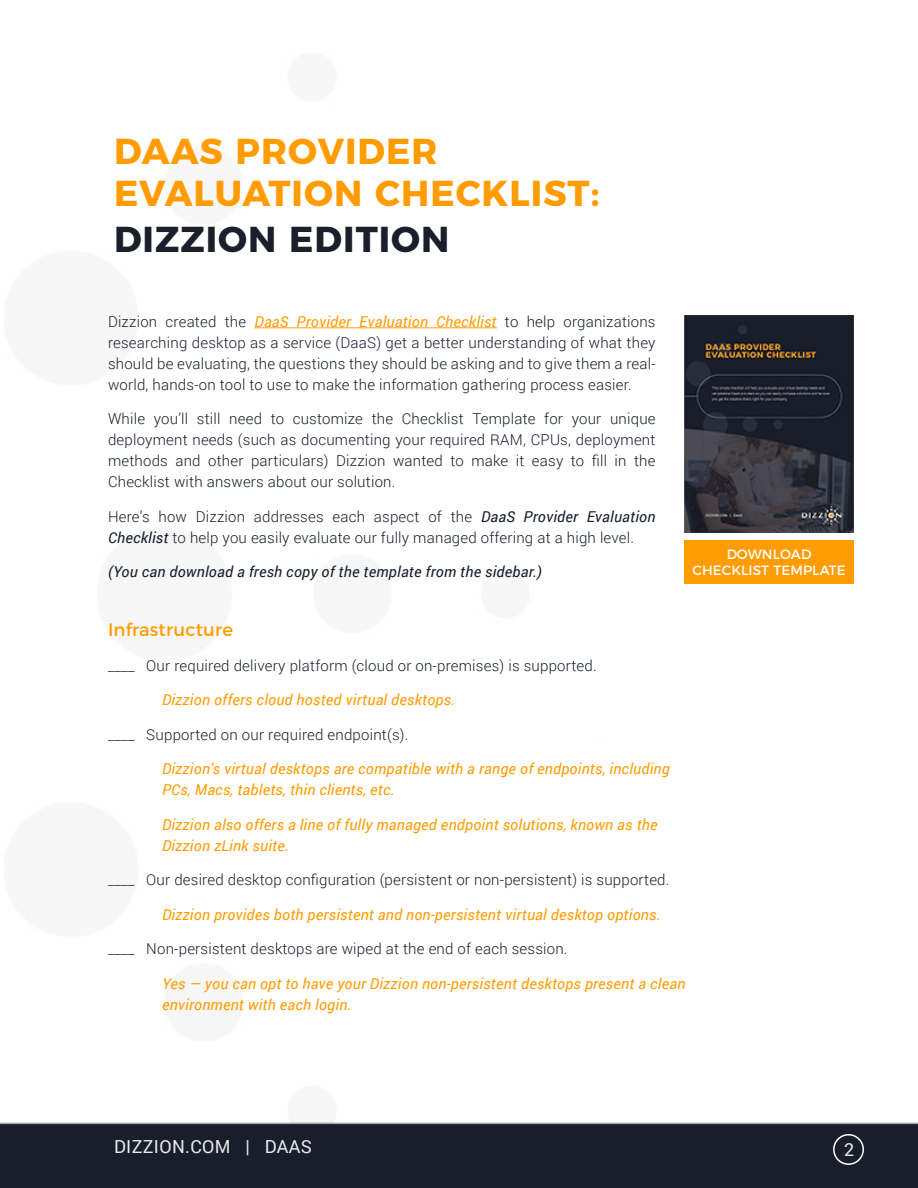
<style>
.page{position:relative;width:918px;height:1188px;background:#fff}
.page>*{position:absolute;margin:0;border:0;box-sizing:border-box;transform-origin:0 0}
.Interior_Title{font:700 36px/42px "Montserrat";letter-spacing:.03em;color:#ff9c03}
.Interior_Title-2{font:700 36px "Montserrat";letter-spacing:.03em;color:#1a1f2b}
.Category{font:18px "Roboto";letter-spacing:.02em;color:#eaeaea}
.Section_Title{font:18px "Montserrat";letter-spacing:.01em;color:#ff9c03}
.Page_Number{font:18px "Roboto";color:#eaeaea}
.Body_Copy{font:300 15px/21px "Roboto";letter-spacing:.015em;color:#191e2c;text-align:justify}
.Body_Copy-2{font:italic 15px/21px "Roboto";letter-spacing:.015em;color:#ff9c03}
.Body_Copy-3{font:italic 15px "Roboto";letter-spacing:.015em;color:#191e2c}
.Button{font:13.5px/16.5px "Montserrat";letter-spacing:.01em;color:#fff;text-align:center}
.s1{font-weight:400;font-style:italic;color:#ff9c03}
.s2{font-weight:400;font-style:italic}
</style>
<div class="page">
<img style="left:0;top:315px;width:918px;height:873px">
<div style="left:833px;top:1134px;width:31px;height:31px;border:2px solid #fff;border-radius:50%"></div>
<div style="left:583px;top:311px;width:25px;height:430px;background:#fff"></div>
<hr style="left:255px;top:327px;width:242px;height:1px;background:#ff9c03">
<img style="left:685px;top:316px;width:168px;height:217px">
<div style="left:684px;top:540px;width:169px;height:43px;background:#ff9c03"></div>
<p class="Interior_Title" style="left:114px;top:127px;width:487px">DAAS PROVIDER<br>EVALUATION CHECKLIST:</p>
<p class="Interior_Title-2" style="left:114px;top:210px;width:337px">DIZZION EDITION</p>
<p class="Body_Copy" style="left:108px;top:310px;width:549px">Dizzion created the <span class="s1">DaaS Provider Evaluation Checklist</span> to help organizations researching desktop as a service (DaaS) get a better understanding of what they should be evaluating, the questions they should be asking and to give them a real&shy;world, hands-on tool to use to make the information gathering process easier.</p>
<p class="Body_Copy" style="left:108px;top:408px;width:549px">While you’ll still need to customize the Checklist Template for your unique deployment needs (such as documenting your required RAM, CPUs, deployment methods and other particulars) Dizzion wanted to make it easy to fill in the Checklist with answers about our solution.</p>
<p class="Body_Copy" style="left:108px;top:505px;width:549px">Here’s how Dizzion addresses each aspect of the <span class="s2">DaaS Provider Evaluation<br>Checklist</span> to help you easily evaluate our fully managed offering at a high level.</p>
<p class="Body_Copy-3" style="left:108px;top:561px;width:435px">(You can download a fresh copy of the template from the sidebar.)</p>
<p class="Button" style="left:693px;top:545px;width:155px">DOWNLOAD<br>CHECKLIST TEMPLATE</p>
<p class="Section_Title" style="left:108px;top:615px;width:127px">Infrastructure</p>
<p class="Body_Copy" style="left:108px;top:654px;width:490px">____ Our required delivery platform (cloud or on-premises) is supported.</p>
<p class="Body_Copy-2" style="left:162px;top:689px;width:295px">Dizzion offers cloud hosted virtual desktops.</p>
<p class="Body_Copy" style="left:108px;top:723px;width:302px">____ Supported on our required endpoint(s).</p>
<p class="Body_Copy-2" style="left:162px;top:758px;width:509px">Dizzion’s virtual desktops are compatible with a range of endpoints, including<br>PCs, Macs, tablets, thin clients, etc.</p>
<p class="Body_Copy-2" style="left:162px;top:813px;width:497px">Dizzion also offers a line of fully managed endpoint solutions, known as the<br>Dizzion zLink suite.</p>
<p class="Body_Copy" style="left:108px;top:869px;width:563px">____ Our desired desktop configuration (persistent or non-persistent) is supported.</p>
<p class="Body_Copy-2" style="left:162px;top:903px;width:500px">Dizzion provides both persistent and non-persistent virtual desktop options.</p>
<p class="Body_Copy" style="left:108px;top:938px;width:461px">____ Non-persistent desktops are wiped at the end of each session.</p>
<p class="Body_Copy-2" style="left:162px;top:972px;width:525px">Yes — you can opt to have your Dizzion non-persistent desktops present a clean environment with each login.</p>
<p class="Category" style="left:114px;top:1134px;width:200px">DIZZION.COM | DAAS</p>
<p class="Page_Number" style="left:844px;top:1137px;width:12px">2</p>
</div>
